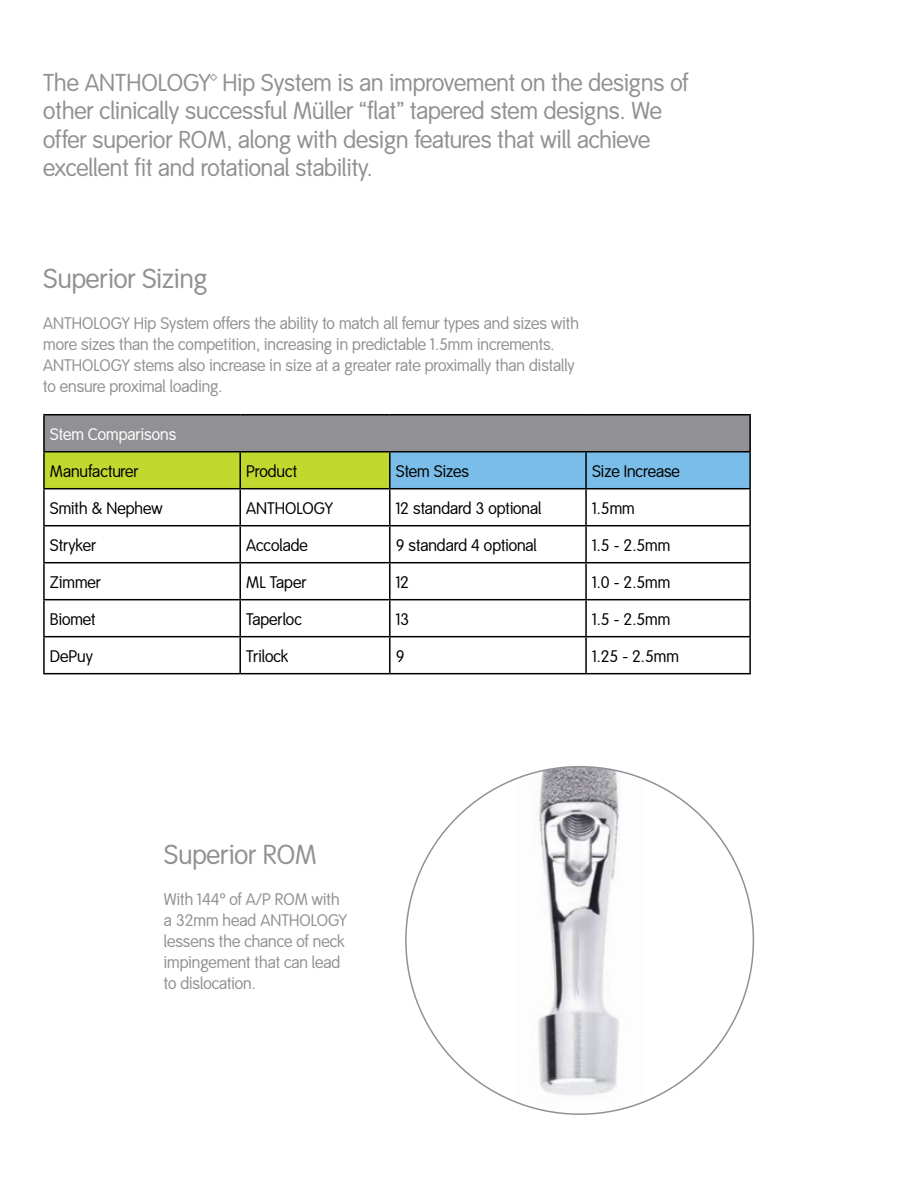
<style>
.page{position:relative;width:918px;height:1188px;background:#fff}
.page>*{position:absolute;margin:0;border:0;box-sizing:border-box;transform-origin:0 0}
.t1{font:27px "Smith&Nephew";color:#919195}
.t2{font:24px/28.5px "Smith&Nephew";color:#919195}
.t3{font:16.5px/21px "Smith&Nephew";color:#919195}
.t4{font:16.5px "Smith&Nephew";color:#000}
.t5{font:16.5px "Smith&Nephew";color:#fff}
</style>
<div class="page">
<img style="left:515px;top:767px;width:130px;height:347px">
<div style="left:44px;top:415px;width:706px;height:37px;background:#919195"></div>
<svg style="left:45px;top:452px;width:704px;height:36px;background:#9ac78b"></svg>
<svg style="left:45px;top:489px;width:704px;height:184px"></svg>
<hr style="left:43px;top:414px;width:197px;height:2px;background:#000">
<hr style="left:43px;top:416px;width:2px;height:35px;background:#000">
<hr style="left:240px;top:414px;width:150px;height:2px;background:#000">
<hr style="left:390px;top:414px;width:196px;height:2px;background:#000">
<hr style="left:586px;top:414px;width:165px;height:2px;background:#000">
<hr style="left:749px;top:416px;width:2px;height:35px;background:#000">
<hr style="left:43px;top:451px;width:197px;height:1px;background:#000">
<hr style="left:43px;top:452px;width:2px;height:36px;background:#000">
<hr style="left:240px;top:451px;width:150px;height:1px;background:#000">
<hr style="left:239px;top:452px;width:2px;height:36px;background:#000">
<hr style="left:390px;top:451px;width:196px;height:1px;background:#000">
<hr style="left:389px;top:452px;width:2px;height:36px;background:#000">
<hr style="left:586px;top:451px;width:165px;height:1px;background:#000">
<hr style="left:585px;top:452px;width:2px;height:36px;background:#000">
<hr style="left:749px;top:452px;width:2px;height:36px;background:#000">
<hr style="left:43px;top:488px;width:197px;height:1px;background:#000">
<hr style="left:43px;top:489px;width:2px;height:36px;background:#000">
<hr style="left:240px;top:488px;width:150px;height:1px;background:#000">
<hr style="left:239px;top:489px;width:2px;height:36px;background:#000">
<hr style="left:390px;top:488px;width:196px;height:1px;background:#000">
<hr style="left:389px;top:489px;width:2px;height:36px;background:#000">
<hr style="left:586px;top:488px;width:165px;height:1px;background:#000">
<hr style="left:585px;top:489px;width:2px;height:36px;background:#000">
<hr style="left:749px;top:489px;width:2px;height:36px;background:#000">
<hr style="left:43px;top:525px;width:197px;height:1px;background:#000">
<hr style="left:43px;top:526px;width:2px;height:36px;background:#000">
<hr style="left:240px;top:525px;width:150px;height:1px;background:#000">
<hr style="left:239px;top:526px;width:2px;height:36px;background:#000">
<hr style="left:390px;top:525px;width:196px;height:1px;background:#000">
<hr style="left:389px;top:526px;width:2px;height:36px;background:#000">
<hr style="left:586px;top:525px;width:165px;height:1px;background:#000">
<hr style="left:585px;top:526px;width:2px;height:36px;background:#000">
<hr style="left:749px;top:526px;width:2px;height:36px;background:#000">
<hr style="left:43px;top:562px;width:197px;height:1px;background:#000">
<hr style="left:43px;top:563px;width:2px;height:36px;background:#000">
<hr style="left:240px;top:562px;width:150px;height:1px;background:#000">
<hr style="left:239px;top:563px;width:2px;height:36px;background:#000">
<hr style="left:390px;top:562px;width:196px;height:1px;background:#000">
<hr style="left:389px;top:563px;width:2px;height:36px;background:#000">
<hr style="left:586px;top:562px;width:165px;height:1px;background:#000">
<hr style="left:585px;top:563px;width:2px;height:36px;background:#000">
<hr style="left:749px;top:563px;width:2px;height:36px;background:#000">
<hr style="left:43px;top:599px;width:197px;height:1px;background:#000">
<hr style="left:43px;top:600px;width:2px;height:36px;background:#000">
<hr style="left:240px;top:599px;width:150px;height:1px;background:#000">
<hr style="left:239px;top:600px;width:2px;height:36px;background:#000">
<hr style="left:390px;top:599px;width:196px;height:1px;background:#000">
<hr style="left:389px;top:600px;width:2px;height:36px;background:#000">
<hr style="left:586px;top:599px;width:165px;height:1px;background:#000">
<hr style="left:585px;top:600px;width:2px;height:36px;background:#000">
<hr style="left:749px;top:600px;width:2px;height:36px;background:#000">
<hr style="left:43px;top:636px;width:197px;height:1px;background:#000">
<hr style="left:43px;top:637px;width:2px;height:36px;background:#000">
<hr style="left:240px;top:636px;width:150px;height:1px;background:#000">
<hr style="left:239px;top:637px;width:2px;height:36px;background:#000">
<hr style="left:390px;top:636px;width:196px;height:1px;background:#000">
<hr style="left:389px;top:637px;width:2px;height:36px;background:#000">
<hr style="left:586px;top:636px;width:165px;height:1px;background:#000">
<hr style="left:585px;top:637px;width:2px;height:36px;background:#000">
<hr style="left:749px;top:637px;width:2px;height:36px;background:#000">
<hr style="left:43px;top:673px;width:197px;height:1px;background:#000">
<hr style="left:240px;top:673px;width:150px;height:1px;background:#000">
<hr style="left:390px;top:673px;width:196px;height:1px;background:#000">
<hr style="left:586px;top:673px;width:165px;height:1px;background:#000">
<h2 class="t2" style="left:43px;top:69px;width:647px">The ANTHOLOGY™ Hip System is an improvement on the designs of other clinically successful Müller “flat” tapered stem designs. We offer superior ROM, along with design features that will achieve excellent fit and rotational stability.</h2>
<h1 class="t1" style="left:43px;top:263px;width:166px">Superior Sizing</h1>
<p class="t3" style="left:43px;top:313px;width:537px">ANTHOLOGY Hip System offers the ability to match all femur types and sizes with more sizes than the competition, increasing in predictable 1.5mm increments.<br>ANTHOLOGY stems also increase in size at a greater rate proximally than distally to ensure proximal loading.</p>
<p class="t5" style="left:50px;top:424px;width:128px">Stem Comparisons</p>
<p class="t4" style="left:50px;top:461px;width:90px">Manufacturer</p>
<p class="t4" style="left:246px;top:461px;width:52px">Product</p>
<p class="t4" style="left:396px;top:461px;width:75px">Stem Sizes</p>
<p class="t4" style="left:592px;top:461px;width:89px">Size Increase</p>
<p class="t4" style="left:50px;top:498px;width:114px">Smith &amp; Nephew</p>
<p class="t4" style="left:246px;top:498px;width:88px">ANTHOLOGY</p>
<p class="t4" style="left:396px;top:498px;width:147px">12 standard 3 optional</p>
<p class="t4" style="left:592px;top:498px;width:44px">1.5mm</p>
<p class="t4" style="left:50px;top:535px;width:48px">Stryker</p>
<p class="t4" style="left:246px;top:535px;width:63px">Accolade</p>
<p class="t4" style="left:396px;top:535px;width:143px">9 standard 4 optional</p>
<p class="t4" style="left:592px;top:535px;width:80px">1.5 - 2.5mm</p>
<p class="t4" style="left:50px;top:572px;width:52px">Zimmer</p>
<p class="t4" style="left:246px;top:572px;width:62px">ML Taper</p>
<p class="t4" style="left:396px;top:572px;width:15px">12</p>
<p class="t4" style="left:592px;top:572px;width:80px">1.0 - 2.5mm</p>
<p class="t4" style="left:50px;top:609px;width:47px">Biomet</p>
<p class="t4" style="left:246px;top:609px;width:57px">Taperloc</p>
<p class="t4" style="left:396px;top:609px;width:15px">13</p>
<p class="t4" style="left:592px;top:609px;width:80px">1.5 - 2.5mm</p>
<p class="t4" style="left:50px;top:646px;width:44px">DePuy</p>
<p class="t4" style="left:246px;top:646px;width:44px">Trilock</p>
<p class="t4" style="left:396px;top:646px;width:10px">9</p>
<p class="t4" style="left:592px;top:646px;width:88px">1.25 - 2.5mm</p>
<h1 class="t1" style="left:164px;top:839px;width:154px">Superior ROM</h1>
<p class="t3" style="left:164px;top:889px;width:185px">With 144º of A/P ROM with a 32mm head ANTHOLOGY lessens the chance of neck impingement that can lead to dislocation.</p>
</div>
